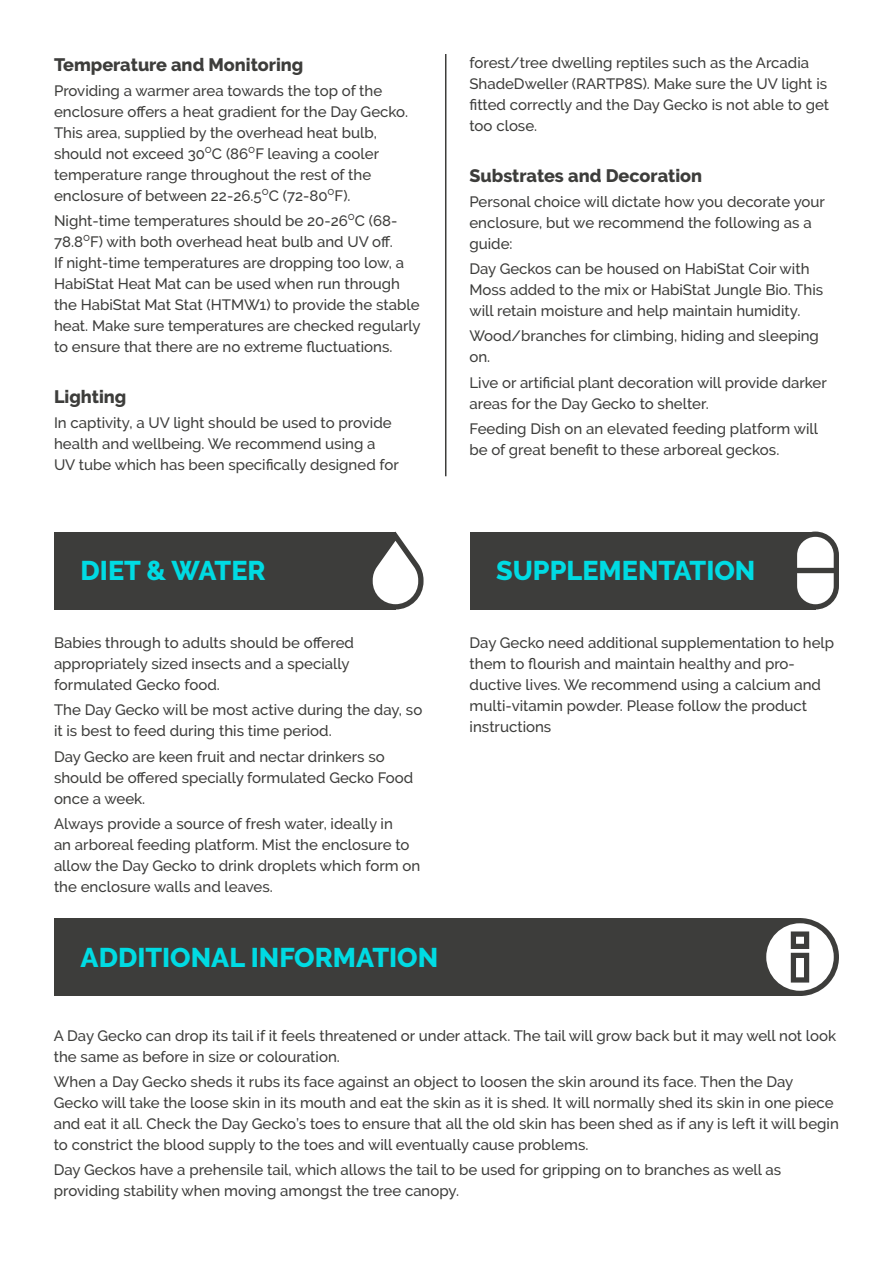
<style>
.page{position:relative;width:893px;height:1263px;background:#fff}
.page>*{position:absolute;margin:0;border:0;box-sizing:border-box;transform-origin:0 0}
.t1{font:800 27px "Raleway";color:#00dbe3}
.t2{font:800 18px "Raleway";color:#3d3d3b}
.t3{font:500 15px/21px "Raleway";color:#3d3d3b}
</style>
<div class="page">
<hr style="left:445px;top:54px;width:1px;height:422px;background:#3d3d3b">
<div style="left:54px;top:531px;width:341px;height:78px;background:#3d3d3b"></div>
<div style="left:470px;top:531px;width:345px;height:78px;background:#3d3d3b"></div>
<svg style="left:367px;top:531px;width:56px;height:78px"></svg>
<svg style="left:792px;top:531px;width:47px;height:78px"></svg>
<div style="left:54px;top:918px;width:746px;height:78px;background:#3d3d3b"></div>
<svg style="left:766px;top:918px;width:73px;height:78px"></svg>
<p class="t2" style="left:54px;top:54px;width:251px">Temperature and Monitoring</p>
<p class="t3" style="left:54px;top:80px;width:356px">Providing a warmer area towards the top of the enclosure offers a heat gradient for the Day Gecko.<br>This area, supplied by the overhead heat bulb, should not exceed 30⁰C (86⁰F leaving a cooler temperature range throughout the rest of the enclosure of between 22-26.5⁰C (72-80⁰F).</p>
<p class="t3" style="left:54px;top:211px;width:368px">Night-time temperatures should be 20-26⁰C (68- 78.8⁰F) with both overhead heat bulb and UV off.<br>If night-time temperatures are dropping too low, a HabiStat Heat Mat can be used when run through the HabiStat Mat Stat (HTMW1) to provide the stable heat. Make sure temperatures are checked regularly to ensure that there are no extreme fluctuations.</p>
<p class="t2" style="left:54px;top:386px;width:74px">Lighting</p>
<p class="t3" style="left:54px;top:412px;width:346px">In captivity, a UV light should be used to provide health and wellbeing. We recommend using a<br>UV tube which has been specifically designed for</p>
<p class="t3" style="left:469px;top:52px;width:361px">forest/tree dwelling reptiles such as the Arcadia ShadeDweller (RARTP8S). Make sure the UV light is fitted correctly and the Day Gecko is not able to get too close.</p>
<p class="t2" style="left:469px;top:165px;width:234px">Substrates and Decoration</p>
<p class="t3" style="left:469px;top:191px;width:357px">Personal choice will dictate how you decorate your enclosure, but we recommend the following as a guide:</p>
<p class="t3" style="left:469px;top:258px;width:355px">Day Geckos can be housed on HabiStat Coir with<br>Moss added to the mix or HabiStat Jungle Bio. This will retain moisture and help maintain humidity.</p>
<p class="t3" style="left:469px;top:326px;width:351px">Wood/branches for climbing, hiding and sleeping on.</p>
<p class="t3" style="left:469px;top:372px;width:359px">Live or artificial plant decoration will provide darker areas for the Day Gecko to shelter.</p>
<p class="t3" style="left:469px;top:418px;width:350px">Feeding Dish on an elevated feeding platform will be of great benefit to these arboreal geckos.</p>
<p class="t1" style="left:81px;top:555px;width:187px">DIET &amp; WATER</p>
<p class="t3" style="left:54px;top:632px;width:302px">Babies through to adults should be offered appropriately sized insects and a specially formulated Gecko food.</p>
<p class="t3" style="left:54px;top:699px;width:370px">The Day Gecko will be most active during the day, so it is best to feed during this time period.</p>
<p class="t3" style="left:54px;top:746px;width:361px">Day Gecko are keen fruit and nectar drinkers so should be offered specially formulated Gecko Food once a week.</p>
<p class="t3" style="left:54px;top:813px;width:368px">Always provide a source of fresh water, ideally in<br>an arboreal feeding platform. Mist the enclosure to allow the Day Gecko to drink droplets which form on the enclosure walls and leaves.</p>
<p class="t1" style="left:81px;top:942px;width:359px">ADDITIONAL INFORMATION</p>
<p class="t1" style="left:496px;top:555px;width:261px">SUPPLEMENTATION</p>
<p class="t3" style="left:470px;top:632px;width:366px">Day Gecko need additional supplementation to help them to flourish and maintain healthy and pro&shy;ductive lives. We recommend using a calcium and multi-vitamin powder. Please follow the product instructions</p>
<p class="t3" style="left:54px;top:1025px;width:784px">A Day Gecko can drop its tail if it feels threatened or under attack. The tail will grow back but it may well not look the same as before in size or colouration.</p>
<p class="t3" style="left:54px;top:1071px;width:786px">When a Day Gecko sheds it rubs its face against an object to loosen the skin around its face. Then the Day Gecko will take the loose skin in its mouth and eat the skin as it is shed. It will normally shed its skin in one piece and eat it all. Check the Day Gecko’s toes to ensure that all the old skin has been shed as if any is left it will begin to constrict the blood supply to the toes and will eventually cause problems.</p>
<p class="t3" style="left:54px;top:1159px;width:729px">Day Geckos have a prehensile tail, which allows the tail to be used for gripping on to branches as well as providing stability when moving amongst the tree canopy.</p>
</div>
